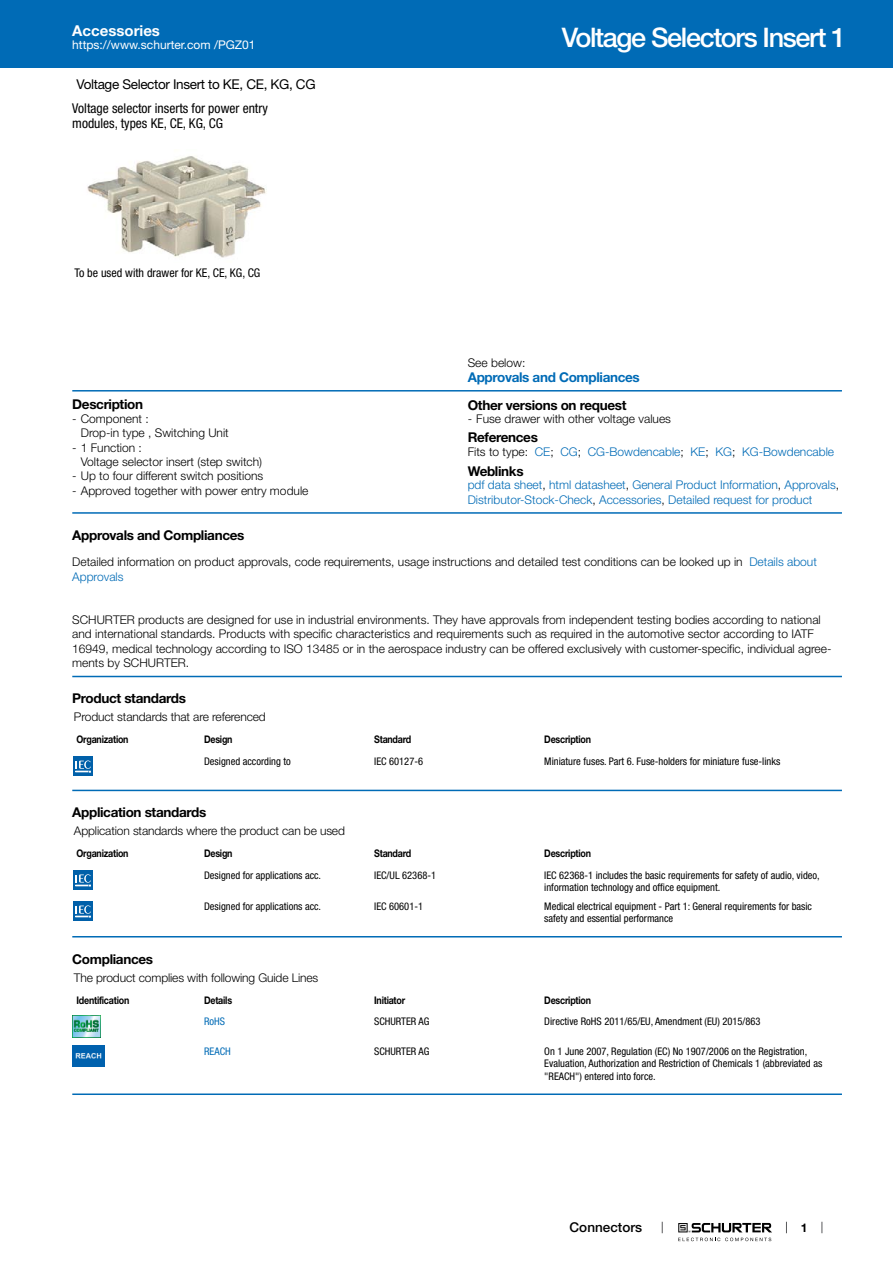
<style>
.page{position:relative;width:893px;height:1263px;background:#fff}
.page>*{position:absolute;margin:0;border:0;box-sizing:border-box;transform-origin:0 0}
.t1{font:500 27px "Helvetica Neue LT";letter-spacing:-.05em;color:#fff}
.t2{font:700 15px "Helvetica Neue LT";color:#fff}
.t3{font:700 13.5px "Helvetica Neue LT";letter-spacing:-.025em;color:#000}
.t4{font:condensed 13.5px/15.8px "Helvetica Neue LT";color:#000}
.t5{font:13.5px "Helvetica Neue LT";letter-spacing:-.025em;color:#000}
.t6{font:700 13.5px "Helvetica Neue LT";letter-spacing:-.025em;color:#006bb6}
.t7{font:500 13.5px "Helvetica Neue LT";color:#000}
.t8{font:300 12px/14.4px "Helvetica Neue LT";color:#000}
.t9{font:300 12px/14.4px "Helvetica Neue LT";color:#006bb6}
.t10{font:condensed 12px "Helvetica Neue LT";color:#000}
.t11{font:12px "Helvetica Neue LT";color:#fff}
.t12{font:700 12px "Helvetica Neue LT";color:#000}
.t13{font:condensed 10.5px/12.6px "Helvetica Neue LT";color:#000}
.t14{font:700 10.5px "Helvetica Neue LT";letter-spacing:-.025em;color:#000;scale:.85 1}
.t15{font:condensed 10.5px "Helvetica Neue LT";color:#006bb6}
.s1{color:#000}
.s2{color:#006bb6}
</style>
<div class="page">
<svg style="left:678px;top:1223px;width:94px;height:18px"></svg>
<div style="left:0;top:0;width:893px;height:68px;background:#006bb6"></div>
<img style="left:87px;top:156px;width:180px;height:102px">
<hr style="left:72px;top:390px;width:770px;height:1px;background:#006bb6">
<hr style="left:72px;top:512px;width:770px;height:2px;background:#006bb6">
<hr style="left:72px;top:676px;width:770px;height:1px;background:#006bb6">
<svg style="left:73px;top:756px;width:20px;height:1px"></svg>
<div style="left:73px;top:757px;width:20px;height:19px;background:#0060a9"></div>
<svg style="left:75px;top:760px;width:16px;height:13px"></svg>
<hr style="left:72px;top:790px;width:770px;height:1px;background:#006bb6">
<div style="left:73px;top:870px;width:20px;height:20px;background:#0060a9"></div>
<svg style="left:75px;top:874px;width:16px;height:13px"></svg>
<div style="left:73px;top:901px;width:20px;height:20px;background:#0060a9"></div>
<svg style="left:75px;top:905px;width:16px;height:13px"></svg>
<hr style="left:72px;top:936px;width:770px;height:1px;background:#006bb6">
<img style="left:72px;top:1016px;width:29px;height:21px">
<img style="left:72px;top:1045px;width:32px;height:22px">
<hr style="left:72px;top:1093px;width:770px;height:2px;background:#006bb6">
<p class="t2" style="left:72px;top:21px;width:89px">Accessories</p>
<p class="t11" style="left:72px;top:38px;width:185px">https://www.schurter.com /PGZ01</p>
<p class="t5" style="left:77px;top:76px;width:241px">Voltage Selector Insert to KE, CE, KG, CG</p>
<p class="t4" style="left:72px;top:100px;width:197px">Voltage selector inserts for power entry modules, types KE, CE, KG, CG</p>
<p class="t10" style="left:74px;top:266px;width:187px">To be used with drawer for KE, CE, KG, CG</p>
<p class="t3" style="left:72px;top:396px;width:72px">Description</p>
<p class="t8" style="left:81px;top:411px;width:150px;text-indent:-9px">- Component :<br>Drop-in type , Switching Unit</p>
<p class="t8" style="left:81px;top:440px;width:183px;text-indent:-9px">- 1 Function :<br>Voltage selector insert (step switch)</p>
<p class="t8" style="left:72px;top:469px;width:192px">- Up to four different switch positions</p>
<p class="t8" style="left:72px;top:483px;width:238px">- Approved together with power entry module</p>
<h1 class="t1" style="left:562px;top:21px;width:286px">Voltage Selectors Insert 1</h1>
<p class="t8" style="left:468px;top:355px;width:59px">See below:</p>
<p class="t6" style="left:468px;top:368px;width:174px">Approvals and Compliances</p>
<p class="t3" style="left:468px;top:396px;width:160px">Other versions on request</p>
<p class="t8" style="left:468px;top:412px;width:205px">- Fuse drawer with other voltage values</p>
<p class="t3" style="left:468px;top:429px;width:72px">References</p>
<p class="t9" style="left:468px;top:444px;width:368px"><span class="s1">Fits to type:</span> CE<span class="s1">;</span> CG<span class="s1">;</span> CG-Bowdencable<span class="s1">;</span> KE<span class="s1">;</span> KG<span class="s1">;</span> KG-Bowdencable</p>
<p class="t3" style="left:468px;top:462px;width:57px">Weblinks</p>
<p class="t9" style="left:468px;top:477px;width:373px">pdf data sheet<span class="s1">,</span> html datasheet<span class="s1">,</span> General Product Information<span class="s1">,</span> Approvals<span class="s1">,<br></span>Distributor-Stock-Check<span class="s1">,</span> Accessories<span class="s1">,</span> Detailed request for product</p>
<p class="t3" style="left:72px;top:527px;width:174px">Approvals and Compliances</p>
<p class="t8" style="left:72px;top:555px;width:746px">Detailed information on product approvals, code requirements, usage instructions and detailed test conditions can be looked up in <span class="s2">Details about<br>Approvals</span></p>
<p class="t8" style="left:72px;top:612px;width:761px">SCHURTER products are designed for use in industrial environments. They have approvals from independent testing bodies according to national and international standards. Products with specific characteristics and requirements such as required in the automotive sector according to IATF 16949, medical technology according to ISO 13485 or in the aerospace industry can be offered exclusively with customer-specific, individual agree&shy;ments by SCHURTER.</p>
<p class="t3" style="left:72px;top:690px;width:115px">Product standards</p>
<p class="t8" style="left:74px;top:710px;width:193px">Product standards that are referenced</p>
<p class="t14" style="left:77px;top:733px;width:63px">Organization</p>
<p class="t14" style="left:204px;top:733px;width:35px">Design</p>
<p class="t14" style="left:374px;top:733px;width:45px">Standard</p>
<p class="t14" style="left:544px;top:733px;width:57px">Description</p>
<p class="t13" style="left:204px;top:755px;width:88px">Designed according to</p>
<p class="t13" style="left:374px;top:755px;width:50px">IEC 60127-6</p>
<p class="t13" style="left:544px;top:755px;width:238px">Miniature fuses. Part 6. Fuse-holders for miniature fuse-links</p>
<p class="t3" style="left:72px;top:804px;width:135px">Application standards</p>
<p class="t8" style="left:74px;top:823px;width:272px">Application standards where the product can be used</p>
<p class="t14" style="left:77px;top:847px;width:63px">Organization</p>
<p class="t14" style="left:204px;top:847px;width:35px">Design</p>
<p class="t14" style="left:374px;top:847px;width:45px">Standard</p>
<p class="t14" style="left:544px;top:847px;width:57px">Description</p>
<p class="t13" style="left:204px;top:868px;width:119px">Designed for applications acc.</p>
<p class="t13" style="left:374px;top:868px;width:63px">IEC/UL 62368-1</p>
<p class="t13" style="left:544px;top:868px;width:277px">IEC 62368-1 includes the basic requirements for safety of audio, video, information technology and office equipment.</p>
<p class="t13" style="left:204px;top:899px;width:119px">Designed for applications acc.</p>
<p class="t13" style="left:374px;top:899px;width:50px">IEC 60601-1</p>
<p class="t13" style="left:544px;top:899px;width:269px">Medical electrical equipment - Part 1: General requirements for basic safety and essential performance</p>
<p class="t3" style="left:72px;top:950px;width:82px">Compliances</p>
<p class="t8" style="left:74px;top:970px;width:246px">The product complies with following Guide Lines</p>
<p class="t14" style="left:77px;top:993px;width:64px">Identification</p>
<p class="t14" style="left:204px;top:993px;width:35px">Details</p>
<p class="t14" style="left:374px;top:993px;width:38px">Initiator</p>
<p class="t14" style="left:544px;top:993px;width:57px">Description</p>
<p class="t15" style="left:204px;top:1015px;width:22px">RoHS</p>
<p class="t13" style="left:374px;top:1015px;width:57px">SCHURTER AG</p>
<p class="t13" style="left:544px;top:1015px;width:218px">Directive RoHS 2011/65/EU, Amendment (EU) 2015/863</p>
<p class="t15" style="left:204px;top:1045px;width:28px">REACH</p>
<p class="t13" style="left:374px;top:1044px;width:57px">SCHURTER AG</p>
<p class="t13" style="left:544px;top:1044px;width:279px">On 1 June 2007, Regulation (EC) No 1907/2006 on the Registration,<br>Evaluation, Authorization and Restriction of Chemicals 1 (abbreviated as "REACH") entered into force.</p>
<p class="t7" style="left:570px;top:1219px;width:74px">Connectors</p>
<p class="t12" style="left:801px;top:1220px;width:8px">1</p>
</div>
